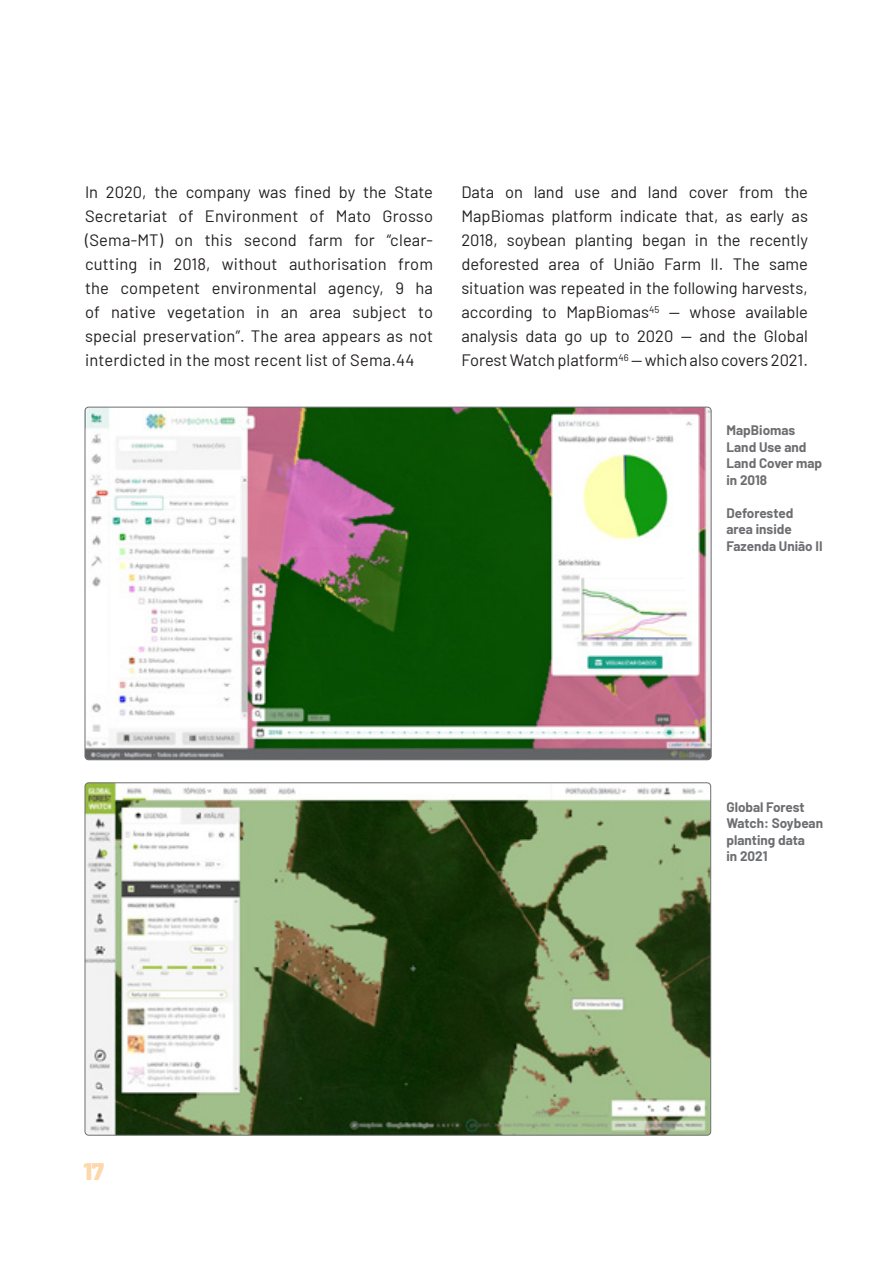
<style>
.page{position:relative;width:893px;height:1263px;background:#fff}
.page>*{position:absolute;margin:0;border:0;box-sizing:border-box;transform-origin:0 0}
.t1{font:900 24px "Barlow";color:#fcd8ab}
.t2{font:16.5px/24px "Barlow";color:#231f20;text-align:justify}
.t3{font:700 13.5px/16.5px "Barlow";color:#6d6e71}
</style>
<div class="page">
<img style="left:85px;top:407px;width:626px;height:353px">
<img style="left:85px;top:783px;width:626px;height:352px">
<p class="t2" style="left:85px;top:179px;width:350px">In 2020, the company was fined by the State Secretariat of Environment of Mato Grosso (Sema-MT) on this second farm for “clear&shy;cutting in 2018, without authorisation from the competent environmental agency, 9 ha of native vegetation in an area subject to special preservation”. The area appears as not interdicted in the most recent list of Sema.44</p>
<p class="t2" style="left:461px;top:181px;width:348px">Data on land use and land cover from the MapBiomas platform indicate that, as early as 2018, soybean planting began in the recently deforested area of União Farm II. The same situation was repeated in the following harvests, according to MapBiomas<sup>45</sup> — whose available analysis data go up to 2020 — and the Global Forest Watch platform<sup>46</sup> — which also covers 2021.</p>
<p class="t3" style="left:726px;top:423px;width:97px">MapBiomas<br>Land Use and<br>Land Cover map in 2018</p>
<p class="t3" style="left:726px;top:505px;width:98px">Deforested area inside<br>Fazenda União II</p>
<h1 class="t1" style="left:83px;top:1158px;width:22px">17</h1>
<p class="t3" style="left:726px;top:799px;width:98px">Global Forest<br>Watch: Soybean planting data<br>in 2021</p>
</div>
